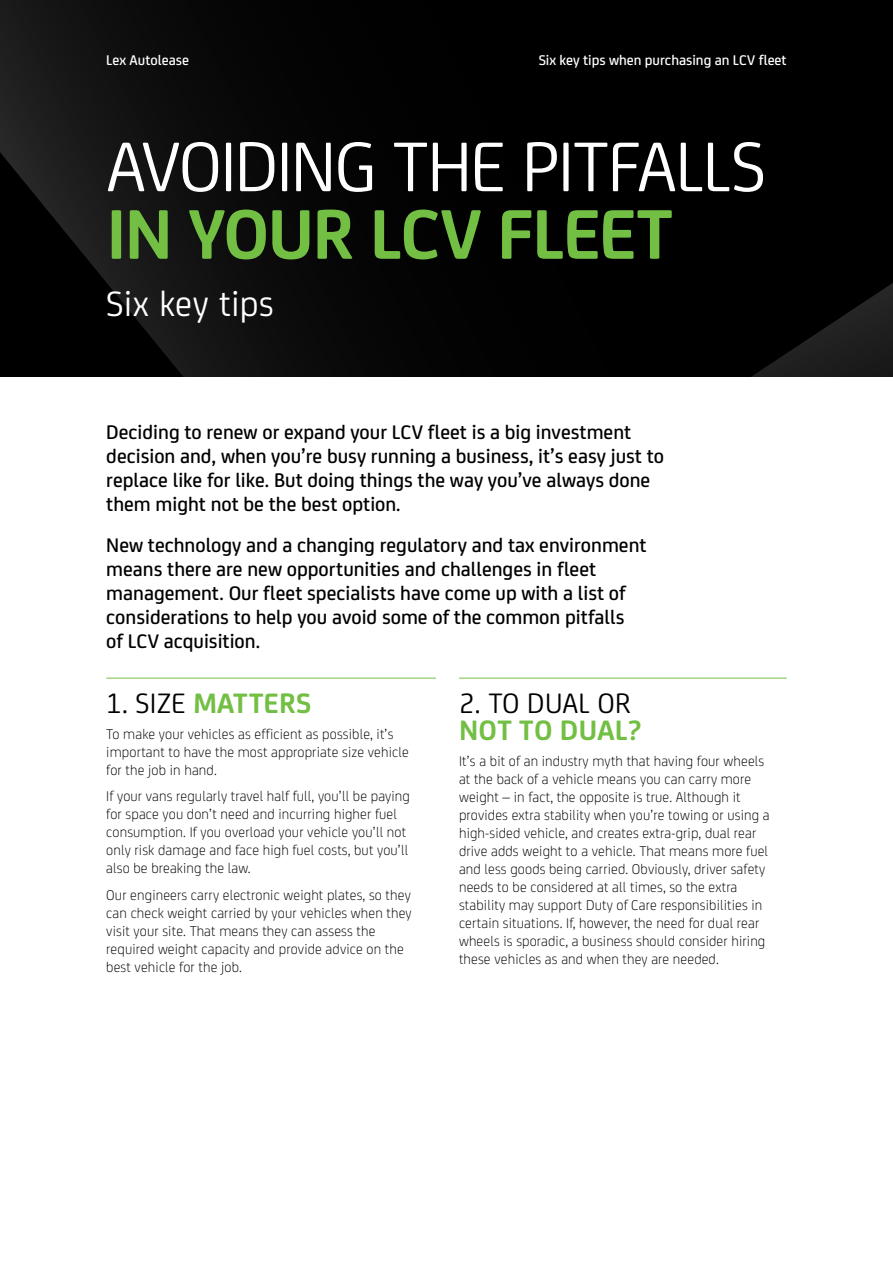
<style>
.page{position:relative;width:893px;height:1270px;background:#fff}
.page>*{position:absolute;margin:0;border:0;box-sizing:border-box;transform-origin:0 0}
.t1{font:75px "Lex Joey";letter-spacing:-.025em;color:#fff}
.t2{font:700 75px "Lex Joey";letter-spacing:-.02em;color:#72bf44}
.t3{font:37.5px "Lex Joey";letter-spacing:.005em;color:#fff}
.t4{font:700 30px "Lex Joey";letter-spacing:.01em;color:#72bf44}
.t5{font:30px "Lex Joey";letter-spacing:.01em;color:#000}
.t6{font:500 21px/24px "Lex Joey";color:#000}
.t7{font:300 15px/18px "Lex Joey";letter-spacing:.01em;color:#000}
.t8{font:500 15px "Lex Joey";color:#fff}
.s1{font-weight:400;color:#000}
</style>
<div class="page">
<hr style="left:106px;top:677px;width:330px;height:1px;background:#72bf44">
<svg style="left:0;top:0;width:893px;height:376px;background:#060606"></svg>
<hr style="left:459px;top:677px;width:328px;height:1px;background:#72bf44">
<p class="t8" style="left:106px;top:49px;width:84px">Lex Autolease</p>
<p class="t8" style="left:539px;top:49px;width:249px">Six key tips when purchasing an LCV fleet</p>
<h1 class="t1" style="left:106px;top:113px;width:661px">AVOIDING THE PITFALLS</h1>
<h1 class="t2" style="left:106px;top:178px;width:568px">IN YOUR LCV FLEET</h1>
<h2 class="t3" style="left:106px;top:276px;width:169px">Six key tips</h2>
<h3 class="t6" style="left:106px;top:418px;width:559px">Deciding to renew or expand your LCV fleet is a big investment decision and, when you’re busy running a business, it’s easy just to replace like for like. But doing things the way you’ve always done them might not be the best option.</h3>
<p class="t6" style="left:106px;top:531px;width:542px">New technology and a changing regulatory and tax environment means there are new opportunities and challenges in fleet management. Our fleet specialists have come up with a list of considerations to help you avoid some of the common pitfalls of LCV acquisition.</p>
<h3 class="t4" style="left:106px;top:680px;width:206px"><span class="s1">1. SIZE</span> MATTERS</h3>
<p class="t7" style="left:106px;top:723px;width:304px">To make your vehicles as efficient as possible, it’s important to have the most appropriate size vehicle for the job in hand.</p>
<p class="t7" style="left:106px;top:786px;width:305px">If your vans regularly travel half full, you’ll be paying for space you don’t need and incurring higher fuel consumption. If you overload your vehicle you’ll not only risk damage and face high fuel costs, but you’ll also be breaking the law.</p>
<p class="t7" style="left:106px;top:884px;width:307px">Our engineers carry electronic weight plates, so they can check weight carried by your vehicles when they visit your site. That means they can assess the required weight capacity and provide advice on the best vehicle for the job.</p>
<h3 class="t5" style="left:459px;top:681px;width:173px">2. TO DUAL OR</h3>
<h3 class="t4" style="left:459px;top:707px;width:184px">NOT TO DUAL?</h3>
<p class="t7" style="left:459px;top:750px;width:312px">It’s a bit of an industry myth that having four wheels at the back of a vehicle means you can carry more weight – in fact, the opposite is true. Although it provides extra stability when you’re towing or using a high-sided vehicle, and creates extra-grip, dual rear drive adds weight to a vehicle. That means more fuel and less goods being carried. Obviously, driver safety needs to be considered at all times, so the extra stability may support Duty of Care responsibilities in certain situations. If, however, the need for dual rear wheels is sporadic, a business should consider hiring these vehicles as and when they are needed.</p>
</div>
